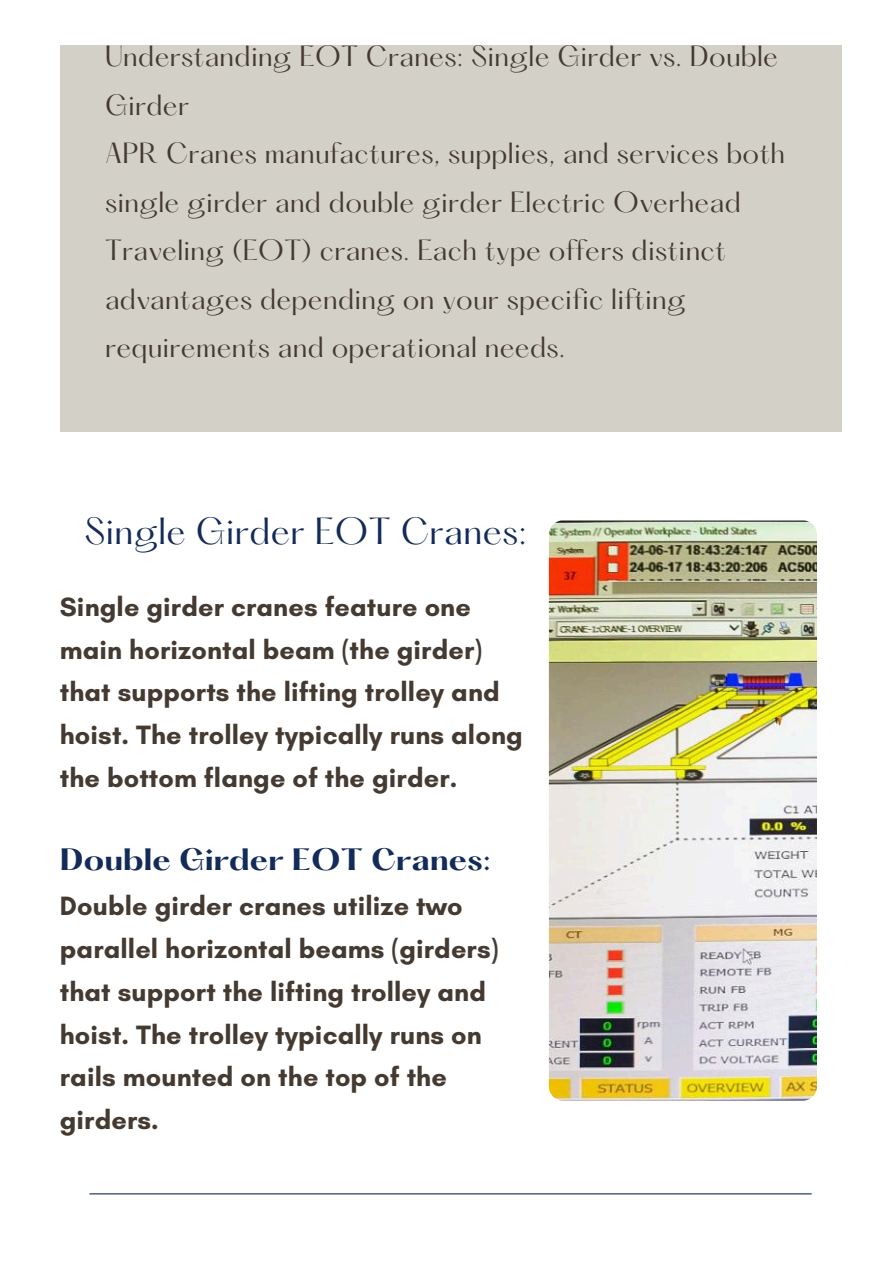
<style>
.page{position:relative;width:894px;height:1264px;background:#fff}
.page>*{position:absolute;margin:0;border:0;box-sizing:border-box;transform-origin:0 0}
.t1{font:33px "Hatton";letter-spacing:.01em;color:#132b59}
.t2{font:700 27px/43.2px "Glacial Indifference";letter-spacing:.005em;color:#443a31}
.t3{font:25.5px/48.4px "Hatton";letter-spacing:.01em;color:#443a31}
.s1{font-family:"Hatton";color:#132b59}
</style>
<div class="page">
<div style="left:60px;top:45px;width:781px;height:387px;background:#d3d1c7"></div>
<img style="left:548px;top:520px;width:268px;height:580px">
<hr style="left:89px;top:1193px;width:722px;height:1px;background:#132b59">
<h2 class="t3" style="left:105px;top:35px;width:674px">Understanding EOT Cranes: Single Girder vs. Double<br>Girder</h2>
<h2 class="t3" style="left:105px;top:132px;width:681px">APR Cranes manufactures, supplies, and services both single girder and double girder Electric Overhead Traveling (EOT) cranes. Each type offers distinct advantages depending on your specific lifting requirements and operational needs.</h2>
<p class="t1" style="left:84px;top:515px;width:444px">Single Girder EOT Cranes:</p>
<p class="t2" style="left:60px;top:585px;width:464px;line-height:42.8px">Single girder cranes feature one main horizontal beam (the girder) that supports the lifting trolley and hoist. The trolley typically runs along the bottom flange of the girder.</p>
<h1 class="t2" style="left:60px;top:839px;width:440px"><span class="s1">Double Girder EOT Cranes:<br></span>Double girder cranes utilize two parallel horizontal beams (girders) that support the lifting trolley and hoist. The trolley typically runs on rails mounted on the top of the girders.</h1>
</div>
